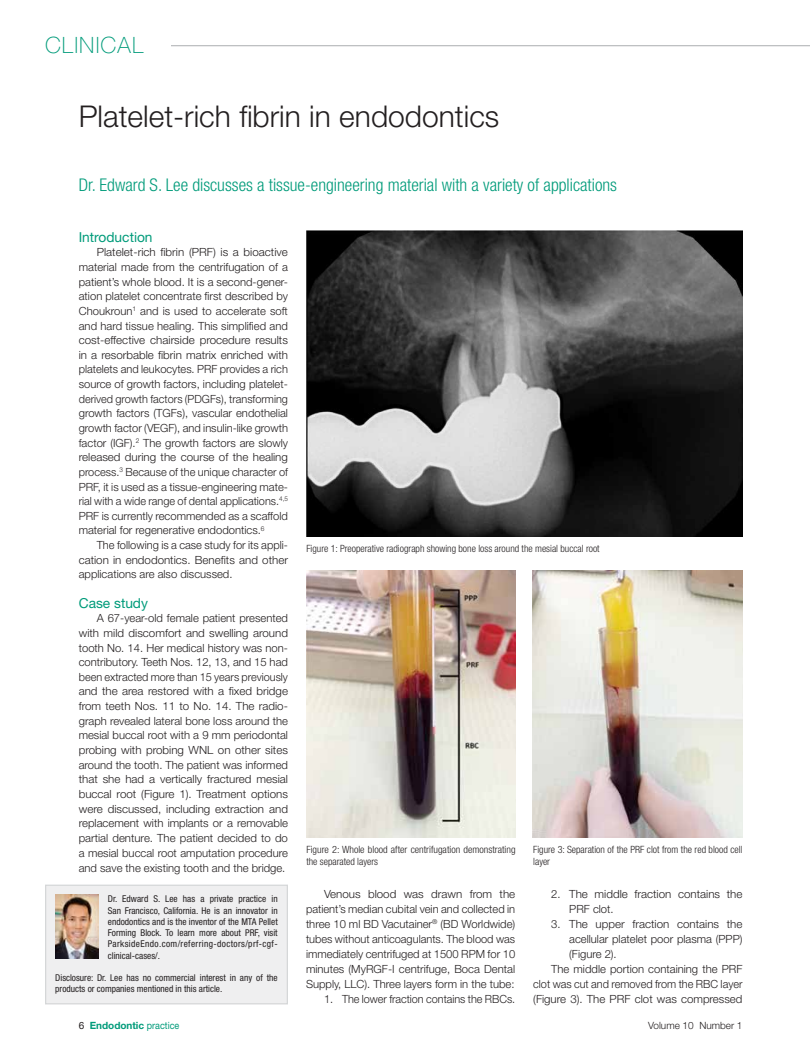
<style>
.page{position:relative;width:810px;height:1054px;background:#fff}
.page>*{position:absolute;margin:0;border:0;box-sizing:border-box;transform-origin:0 0}
.t1{font:300 30px "Helvetica Neue";color:#231f20}
.t2{font:100 22.5px "Helvetica Neue";letter-spacing:.05em;color:#009b7a}
.t3{font:300 condensed 17.5px "Helvetica Neue";color:#009b7a}
.t4{font:13.75px "Helvetica Neue";color:#009b7a}
.t5{font:300 11.25px/14.6px "Helvetica Neue";color:#231f20;text-align:justify}
.t6{font:300 condensed 10px/12.5px "Helvetica Neue";color:#231f20}
.t7{font:700 10px "Helvetica Neue";letter-spacing:-.005em;color:#009b7a}
.t8{font:300 10px "Helvetica Neue";color:#231f20}
.t9{font:condensed 9.38px/11.2px "Helvetica Neue";color:#231f20;text-align:justify}
.s1{font-weight:400;color:#231f20}
.s2{font-weight:400}
</style>
<div class="page">
<div style="left:46px;top:884px;width:241px;height:119px;background:#efeff0"></div>
<div style="left:45px;top:884px;width:243px;height:120px;border:1px solid #d5d7d8"></div>
<img style="left:55px;top:894px;width:44px;height:63px">
<img style="left:306px;top:231px;width:436px;height:305px">
<img style="left:306px;top:570px;width:210px;height:267px">
<img style="left:533px;top:570px;width:209px;height:267px">
<hr style="left:171px;top:45px;width:639px;height:1px;background:#bcbec0">
<h2 class="t2" style="left:45px;top:32px;width:100px">CLINICAL</h2>
<h1 class="t1" style="left:79px;top:98px;width:422px">Platelet-rich fibrin in endodontics</h1>
<h3 class="t3" style="left:79px;top:174px;width:540px">Dr. Edward S. Lee discusses a tissue-engineering material with a variety of applications</h3>
<p class="t4" style="left:79px;top:228px;width:75px">Introduction</p>
<p class="t5" style="left:79px;top:245px;width:211px;text-indent:18px">Platelet-rich fibrin (PRF) is a bioactive material made from the centrifugation of a patient’s whole blood. It is a second-gener&shy;ation platelet concentrate first described by Choukroun<sup>1</sup> and is used to accelerate soft and hard tissue healing. This simplified and cost-effective chairside procedure results in a resorbable fibrin matrix enriched with platelets and leukocytes. PRF provides a rich source of growth factors, including platelet&shy;derived growth factors (PDGFs), transforming growth factors (TGFs), vascular endothelial growth factor (VEGF), and insulin-like growth factor (IGF).<sup>2</sup> The growth factors are slowly released during the course of the healing process.<sup>3</sup> Because of the unique character of PRF, it is used as a tissue-engineering mate&shy;rial with a wide range of dental applications.<sup>4,5<br></sup>PRF is currently recommended as a scaffold material for regenerative endodontics.<sup>6</sup></p>
<p class="t5" style="left:79px;top:537px;width:211px;text-indent:18px">The following is a case study for its appli&shy;cation in endodontics. Benefits and other applications are also discussed.</p>
<p class="t4" style="left:79px;top:594px;width:71px">Case study</p>
<p class="t5" style="left:79px;top:610px;width:211px;text-indent:18px">A 67-year-old female patient presented with mild discomfort and swelling around tooth No. 14. Her medical history was non&shy;contributory. Teeth Nos. 12, 13, and 15 had been extracted more than 15 years previously and the area restored with a fixed bridge from teeth Nos. 11 to No. 14. The radio&shy;graph revealed lateral bone loss around the mesial buccal root with a 9 mm periodontal probing with probing WNL on other sites around the tooth. The patient was informed that she had a vertically fractured mesial buccal root (Figure 1). Treatment options were discussed, including extraction and replacement with implants or a removable partial denture. The patient decided to do a mesial buccal root amputation procedure and save the existing tooth and the bridge.</p>
<p class="t9" style="left:108px;top:892px;width:171px">Dr. Edward S. Lee has a private practice in San Francisco, California. He is an innovator in endodontics and is the inventor of the MTA Pellet Forming Block. To learn more about PRF, visit ParksideEndo.com/referring-doctors/prf-cgf&shy;clinical-cases/.</p>
<p class="t9" style="left:55px;top:971px;width:224px">Disclosure: Dr. Lee has no commercial interest in any of the products or companies mentioned in this article.</p>
<p class="t6" style="left:306px;top:542px;width:295px">Figure 1: Preoperative radiograph showing bone loss around the mesial buccal root</p>
<p class="t6" style="left:306px;top:842px;width:211px">Figure 2: Whole blood after centrifugation demonstrating the separated layers</p>
<p class="t6" style="left:533px;top:842px;width:211px">Figure 3: Separation of the PRF clot from the red blood cell layer</p>
<p class="t5" style="left:306px;top:885px;width:211px;line-height:15px;text-indent:18px">Venous blood was drawn from the patient’s median cubital vein and collected in three 10 ml BD Vacutainer<sup>®</sup> (BD Worldwide) tubes without anticoagulants. The blood was immediately centrifuged at 1500 RPM for 10 minutes (MyRGF-I centrifuge, Boca Dental Supply, LLC). Three layers form in the tube:</p>
<p class="t5" style="left:324px;top:991px;width:193px">1. The lower fraction contains the RBCs.</p>
<p class="t5" style="left:569px;top:885px;width:175px;line-height:15px;text-indent:-18px">2. The middle fraction contains the<br>PRF clot.</p>
<p class="t5" style="left:551px;top:915px;width:193px">3. The upper fraction contains the</p>
<p class="t5" style="left:569px;top:930px;width:175px">acellular platelet poor plasma (PPP)</p>
<p class="t5" style="left:569px;top:945px;width:49px">(Figure 2).</p>
<p class="t5" style="left:551px;top:960px;width:193px">The middle portion containing the PRF</p>
<p class="t5" style="left:533px;top:975px;width:211px">clot was cut and removed from the RBC layer</p>
<p class="t5" style="left:533px;top:990px;width:211px">(Figure 3). The PRF clot was compressed</p>
<p class="t7" style="left:79px;top:1018px;width:102px"><span class="s1">6</span> Endodontic <span class="s2">practice</span></p>
<p class="t8" style="left:648px;top:1018px;width:96px">Volume 10 Number 1</p>
</div>
